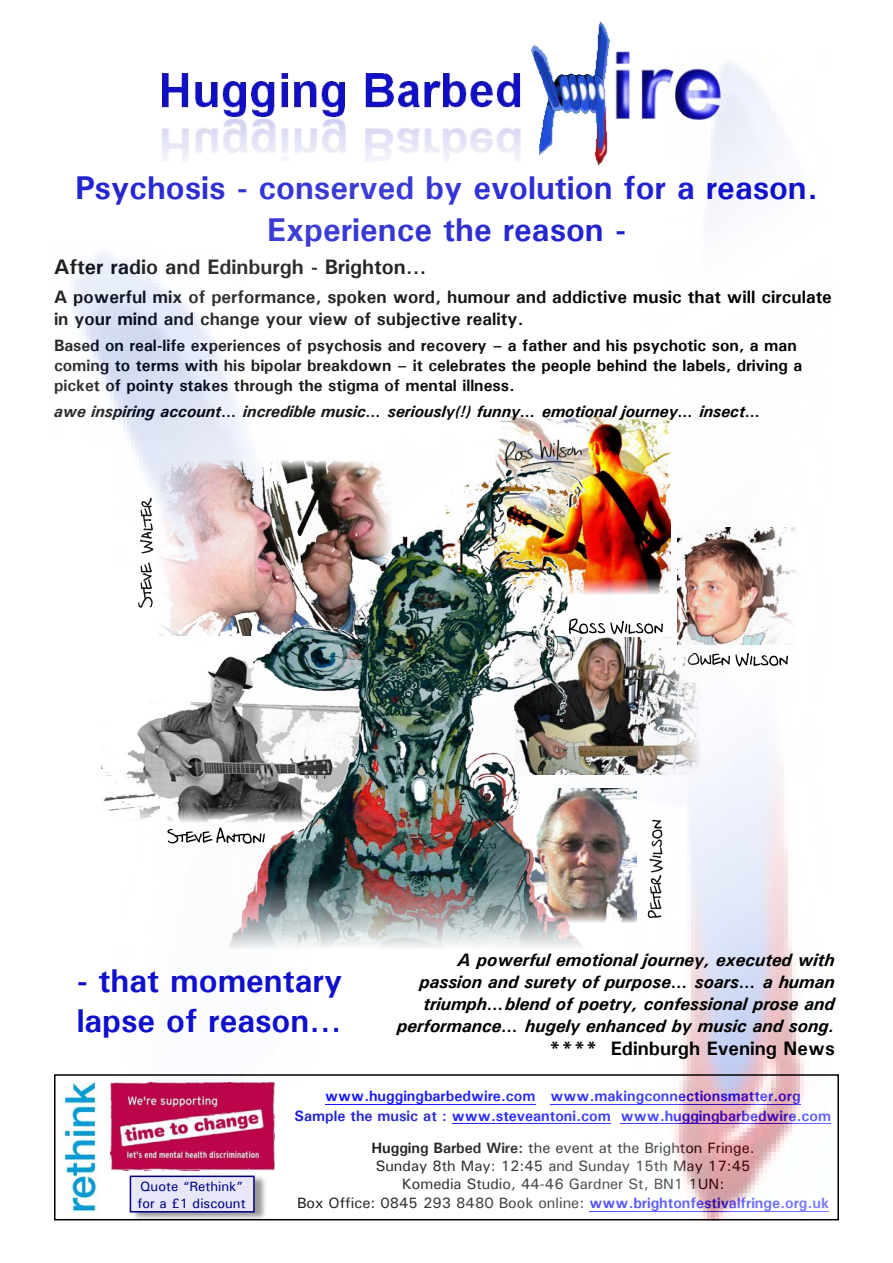
<style>
.page{position:relative;width:893px;height:1263px;background:#fff}
.page>*{position:absolute;margin:0;border:0;box-sizing:border-box;transform-origin:0 0}
.t1{font:700 33px/41.7px "Univers";color:#0f0fcc;text-align:center}
.t2{font:700 21px "Univers";color:#000}
.t3{font:700 19.5px "Univers";color:#000}
.t4{font:italic 700 18px/21.9px "Univers";color:#000;text-align:right}
.t5{font:700 18px/21.9px "Univers";color:#000}
.t6{font:700 16.5px/20.1px "Univers";color:#000}
.t7{font:italic 700 16.5px "Univers";color:#000}
.t8{font:500 15px/18.3px "Univers";color:#000;text-align:center}
.t9{font:700 15px/19.8px "Univers";color:#00f;text-align:center}
.t10{font:500 13.5px/16.4px "Univers";color:#000080}
.s1{color:#0f0fcc}
.s2{font-weight:700}
.s3{font-weight:700;color:#00f}
</style>
<div class="page">
<img style="left:74px;top:97px;width:757px;height:1120px">
<img style="left:158px;top:21px;width:606px;height:162px">
<img style="left:61px;top:1073px;width:44px;height:144px">
<div style="left:54px;top:1074px;width:785px;height:146px;border:2px solid #000"></div>
<img style="left:130px;top:1172px;width:138px;height:49px">
<div style="left:130px;top:1175px;width:125px;height:37px;background:#e7e7f9;border:2px solid #000080"></div>
<img style="left:110px;top:1082px;width:165px;height:88px">
<h1 class="t1" style="left:75px;top:170px;width:744px">Psychosis - conserved by evolution for a reason.<br>Experience the reason -</h1>
<p class="t2" style="left:54px;top:260px;width:374px">After radio and Edinburgh - Brighton…</p>
<p class="t5" style="left:54px;top:287px;width:779px">A powerful mix of performance, spoken word, humour and addictive music that will circulate in your mind and change your view of subjective reality.</p>
<p class="t6" style="left:54px;top:337px;width:750px">Based on real-life experiences of psychosis and recovery – a father and his psychotic son, a man coming to terms with his bipolar breakdown – it celebrates the people behind the labels, driving a picket of pointy stakes through the stigma of mental illness.</p>
<p class="t7" style="left:54px;top:406px;width:709px">awe inspiring account… incredible music… seriously(!) funny… emotional journey… insect…</p>
<h1 class="t1" style="left:76px;top:964px;width:267px;line-height:40.2px;text-align:left">- that momentary lapse of reason…</h1>
<p class="t4" style="left:397px;top:951px;width:439px">A powerful emotional journey, executed with passion and surety of purpose… soars… a human triumph…blend of poetry, confessional prose and performance… hugely enhanced by music and song.</p>
<p class="t3" style="left:549px;top:1042px;width:287px">**** Edinburgh Evening News</p>
<p class="t10" style="left:138px;top:1180px;width:110px">Quote “Rethink” for a £1 discount</p>
<p class="t9" style="left:295px;top:1087px;width:538px">www.huggingbarbedwire.com www.makingconnectionsmatter.org<br><span class="s1">Sample the music at :</span> www.steveantoni.com www.huggingbarbedwire.com</p>
<p class="t8" style="left:297px;top:1140px;width:533px"><span class="s2">Hugging Barbed Wire:</span> the event at the Brighton Fringe.<br>Sunday 8th May: 12:45 and Sunday 15th May 17:45<br>Komedia Studio, 44-46 Gardner St, BN1 1UN:<br>Box Office: 0845 293 8480 Book online: <span class="s3">www.brightonfestivalfringe.org.uk</span></p>
</div>
